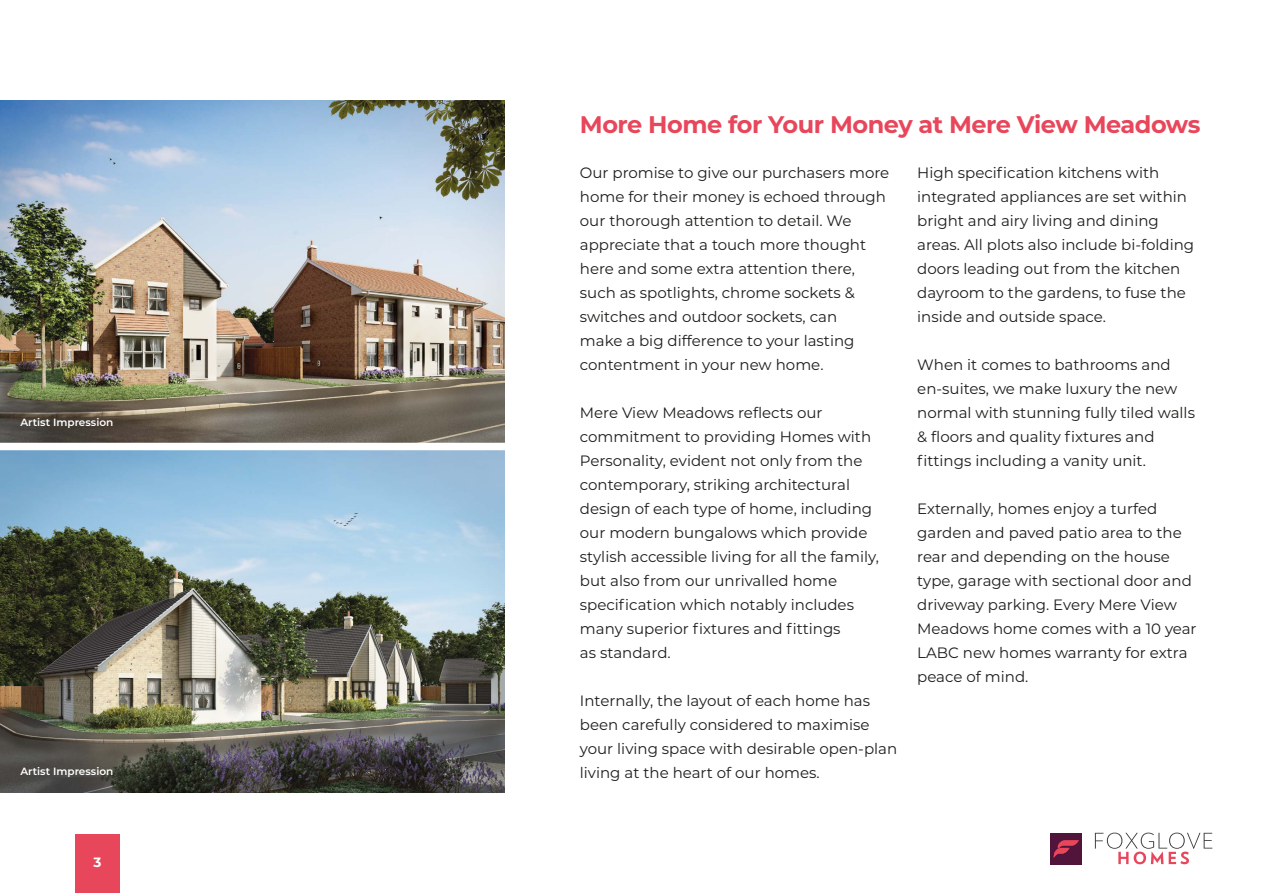
<style>
.page{position:relative;width:1263px;height:893px;background:#fff}
.page>*{position:absolute;margin:0;border:0;box-sizing:border-box;transform-origin:0 0}
.t1{font:700 24px "Montserrat";letter-spacing:-.02em;color:#e8465b}
.t2{font:15px/24px "Montserrat";color:#1d1d1b}
.t3{font:700 13.5px "Montserrat";color:#fff}
.t4{font:600 10.5px "Montserrat";color:#fff}
</style>
<div class="page">
<img style="left:0;top:101px;width:505px;height:691px">
<div style="left:0;top:443px;width:513px;height:7px;background:#fff"></div>
<div style="left:76px;top:835px;width:44px;height:58px;background:#e8465b"></div>
<div style="left:1050px;top:833px;width:32px;height:31px;background:#51153c"></div>
<svg style="left:1053px;top:840px;width:26px;height:18px"></svg>
<svg style="left:1095px;top:833px;width:117px;height:31px"></svg>
<p class="t4" style="left:20px;top:415px;width:94px">Artist Impression</p>
<p class="t4" style="left:20px;top:763px;width:94px">Artist Impression</p>
<p class="t3" style="left:94px;top:852px;width:9px">3</p>
<h1 class="t1" style="left:580px;top:107px;width:622px">More Home for Your Money at Mere View Meadows</h1>
<p class="t2" style="left:580px;top:160px;width:311px">Our promise to give our purchasers more home for their money is echoed through our thorough attention to detail. We appreciate that a touch more thought here and some extra attention there, such as spotlights, chrome sockets &amp; switches and outdoor sockets, can<br>make a big difference to your lasting contentment in your new home.</p>
<p class="t2" style="left:580px;top:400px;width:300px">Mere View Meadows reflects our commitment to providing Homes with Personality, evident not only from the contemporary, striking architectural design of each type of home, including our modern bungalows which provide stylish accessible living for all the family, but also from our unrivalled home specification which notably includes many superior fixtures and fittings<br>as standard.</p>
<p class="t2" style="left:580px;top:688px;width:319px">Internally, the layout of each home has been carefully considered to maximise your living space with desirable open-plan living at the heart of our homes.</p>
<p class="t2" style="left:917px;top:160px;width:278px">High specification kitchens with integrated appliances are set within bright and airy living and dining areas. All plots also include bi-folding doors leading out from the kitchen dayroom to the gardens, to fuse the inside and outside space.</p>
<p class="t2" style="left:917px;top:352px;width:279px">When it comes to bathrooms and en-suites, we make luxury the new normal with stunning fully tiled walls &amp; floors and quality fixtures and fittings including a vanity unit.</p>
<p class="t2" style="left:917px;top:496px;width:281px">Externally, homes enjoy a turfed garden and paved patio area to the rear and depending on the house type, garage with sectional door and driveway parking. Every Mere View<br>Meadows home comes with a 10 year<br>LABC new homes warranty for extra peace of mind.</p>
</div>
